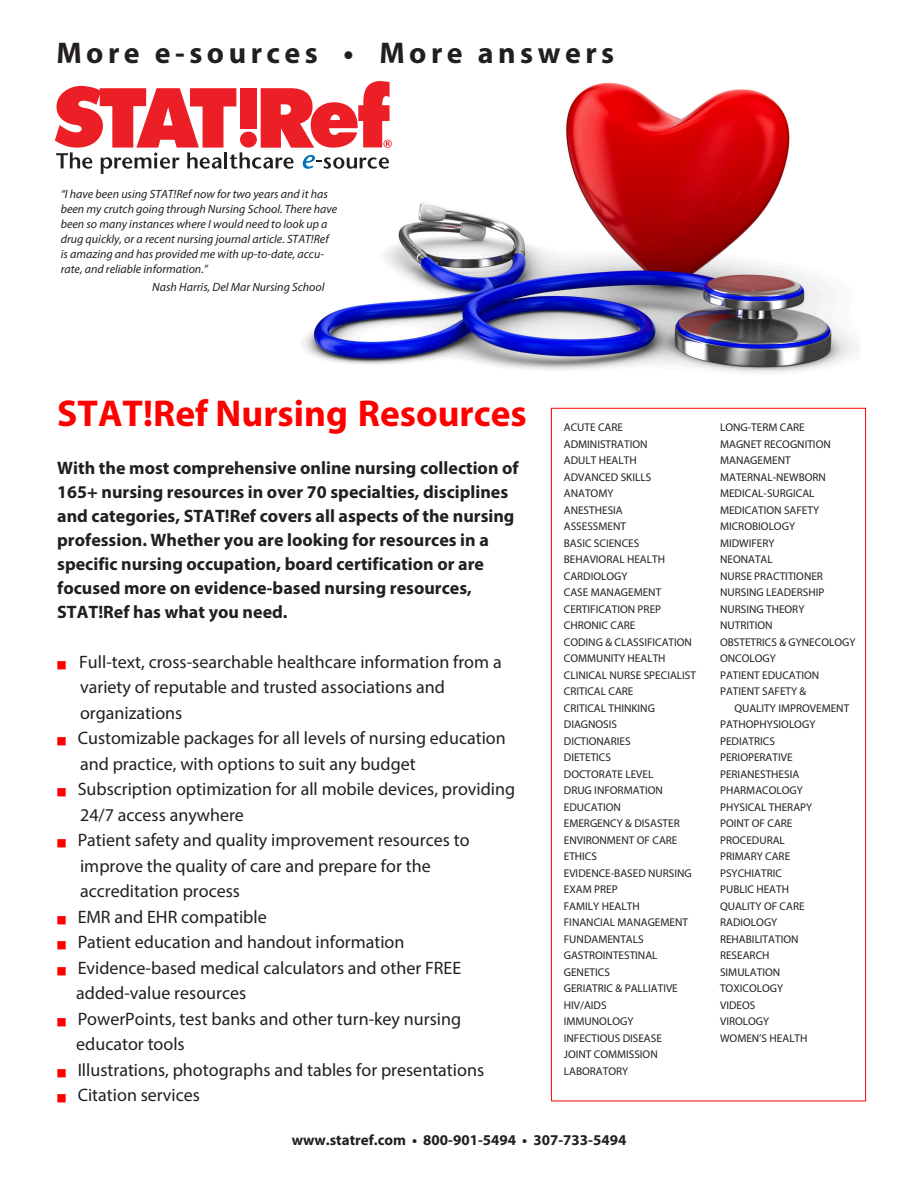
<style>
.page{position:relative;width:918px;height:1188px;background:#fff}
.page>*{position:absolute;margin:0;border:0;box-sizing:border-box;transform-origin:0 0}
.t1{font:700 37.5px "Myriad Pro";color:#f00}
.t2{font:700 30px "Myriad Pro";letter-spacing:.15em;color:#231f20}
.t3{font:18px "Myriad Pro";color:#231f20}
.t4{font:700 18px/24px "Myriad Pro";color:#231f20}
.t5{font:700 15px "Myriad Pro";color:#231f20}
.t6{font:italic 12px/15px "Myriad Pro";color:#231f20}
.t7{font:11.25px/16.5px "Myriad Pro";color:#231f20}
.s1{color:#f00}
</style>
<div class="page">
<img style="left:303px;top:82px;width:551px;height:291px">
<svg style="left:55px;top:81px;width:337px;height:93px"></svg>
<p class="t2" style="left:56px;top:33px;width:559px">More e-sources • More answers</p>
<p class="t6" style="left:61px;top:186px;width:278px">“I have been using STAT!Ref now for two years and it has been my crutch going through Nursing School. There have been so many instances where I would need to look up a drug quickly, or a recent nursing journal article. STAT!Ref is amazing and has provided me with up-to-date, accu&shy;rate, and reliable information.”</p>
<p class="t6" style="left:152px;top:279px;width:174px">Nash Harris, Del Mar Nursing School</p>
<p class="t1" style="left:57px;top:389px;width:471px">STAT!Ref Nursing Resources</p>
<p class="t4" style="left:57px;top:456px;width:463px">With the most comprehensive online nursing collection of 165+ nursing resources in over 70 specialties, disciplines and categories, STAT!Ref covers all aspects of the nursing profession. Whether you are looking for resources in a</p>
<p class="t4" style="left:57px;top:552px;width:428px">specific nursing occupation, board certification or are</p>
<p class="t4" style="left:57px;top:576px;width:416px">focused more on evidence-based nursing resources,<br>STAT!Ref has what you need.</p>
<p class="t3" style="left:57px;top:651px;width:446px"><span class="s1">■</span> Full-text, cross-searchable healthcare information from a</p>
<p class="t3" style="left:80px;top:676px;width:366px">variety of reputable and trusted associations and</p>
<p class="t3" style="left:80px;top:702px;width:104px">organizations</p>
<p class="t3" style="left:57px;top:727px;width:450px"><span class="s1">■</span> Customizable packages for all levels of nursing education</p>
<p class="t3" style="left:80px;top:753px;width:337px">and practice, with options to suit any budget</p>
<p class="t3" style="left:57px;top:778px;width:459px"><span class="s1">■</span> Subscription optimization for all mobile devices, providing</p>
<p class="t3" style="left:80px;top:804px;width:165px">24/7 access anywhere</p>
<p class="t3" style="left:57px;top:829px;width:414px"><span class="s1">■</span> Patient safety and quality improvement resources to</p>
<p class="t3" style="left:80px;top:855px;width:352px">improve the quality of care and prepare for the</p>
<p class="t3" style="left:80px;top:880px;width:161px">accreditation process</p>
<p class="t3" style="left:57px;top:906px;width:211px"><span class="s1">■</span> EMR and EHR compatible</p>
<p class="t3" style="left:57px;top:931px;width:349px"><span class="s1">■</span> Patient education and handout information</p>
<p class="t3" style="left:57px;top:957px;width:406px"><span class="s1">■</span> Evidence-based medical calculators and other FREE</p>
<p class="t3" style="left:76px;top:982px;width:171px">added-value resources</p>
<p class="t3" style="left:57px;top:1008px;width:405px"><span class="s1">■</span> PowerPoints, test banks and other turn-key nursing</p>
<p class="t3" style="left:76px;top:1033px;width:110px">educator tools</p>
<p class="t3" style="left:57px;top:1059px;width:428px"><span class="s1">■</span> Illustrations, photographs and tables for presentations</p>
<p class="t3" style="left:57px;top:1084px;width:144px"><span class="s1">■</span> Citation services</p>
<p class="t7" style="left:564px;top:419px;width:61px">ACUTE CARE</p>
<p class="t7" style="left:564px;top:435px;width:85px">ADMINISTRATION</p>
<p class="t7" style="left:564px;top:452px;width:74px">ADULT HEALTH</p>
<p class="t7" style="left:564px;top:468px;width:89px">ADVANCED SKILLS</p>
<p class="t7" style="left:564px;top:485px;width:51px">ANATOMY</p>
<p class="t7" style="left:564px;top:501px;width:60px">ANESTHESIA</p>
<p class="t7" style="left:564px;top:518px;width:64px">ASSESSMENT</p>
<p class="t7" style="left:564px;top:534px;width:77px">BASIC SCIENCES</p>
<p class="t7" style="left:564px;top:551px;width:103px">BEHAVIORAL HEALTH</p>
<p class="t7" style="left:564px;top:567px;width:65px">CARDIOLOGY</p>
<p class="t7" style="left:564px;top:584px;width:99px">CASE MANAGEMENT</p>
<p class="t7" style="left:564px;top:600px;width:99px">CERTIFICATION PREP</p>
<p class="t7" style="left:564px;top:617px;width:73px">CHRONIC CARE</p>
<p class="t7" style="left:564px;top:633px;width:130px">CODING &amp; CLASSIFICATION</p>
<p class="t7" style="left:564px;top:650px;width:103px">COMMUNITY HEALTH</p>
<p class="t7" style="left:564px;top:666px;width:134px">CLINICAL NURSE SPECIALIST</p>
<p class="t7" style="left:564px;top:683px;width:71px">CRITICAL CARE</p>
<p class="t7" style="left:564px;top:699px;width:93px">CRITICAL THINKING</p>
<p class="t7" style="left:564px;top:716px;width:55px">DIAGNOSIS</p>
<p class="t7" style="left:564px;top:732px;width:68px">DICTIONARIES</p>
<p class="t7" style="left:564px;top:749px;width:49px">DIETETICS</p>
<p class="t7" style="left:564px;top:765px;width:91px">DOCTORATE LEVEL</p>
<p class="t7" style="left:564px;top:782px;width:101px">DRUG INFORMATION</p>
<p class="t7" style="left:564px;top:798px;width:59px">EDUCATION</p>
<p class="t7" style="left:564px;top:815px;width:117px">EMERGENCY &amp; DISASTER</p>
<p class="t7" style="left:564px;top:831px;width:115px">ENVIRONMENT OF CARE</p>
<p class="t7" style="left:564px;top:848px;width:35px">ETHICS</p>
<p class="t7" style="left:564px;top:864px;width:130px">EVIDENCE-BASED NURSING</p>
<p class="t7" style="left:564px;top:881px;width:55px">EXAM PREP</p>
<p class="t7" style="left:564px;top:897px;width:77px">FAMILY HEALTH</p>
<p class="t7" style="left:564px;top:914px;width:126px">FINANCIAL MANAGEMENT</p>
<p class="t7" style="left:564px;top:930px;width:81px">FUNDAMENTALS</p>
<p class="t7" style="left:564px;top:947px;width:95px">GASTROINTESTINAL</p>
<p class="t7" style="left:564px;top:963px;width:48px">GENETICS</p>
<p class="t7" style="left:564px;top:980px;width:116px">GERIATRIC &amp; PALLIATIVE</p>
<p class="t7" style="left:564px;top:996px;width:44px">HIV/AIDS</p>
<p class="t7" style="left:564px;top:1013px;width:71px">IMMUNOLOGY</p>
<p class="t7" style="left:564px;top:1029px;width:100px">INFECTIOUS DISEASE</p>
<p class="t7" style="left:564px;top:1046px;width:95px">JOINT COMMISSION</p>
<p class="t7" style="left:564px;top:1062px;width:66px">LABORATORY</p>
<p class="t5" style="left:292px;top:1130px;width:336px">www.statref.com • 800-901-5494 • 307-733-5494</p>
<p class="t7" style="left:720px;top:419px;width:86px">LONG-TERM CARE</p>
<p class="t7" style="left:720px;top:435px;width:112px">MAGNET RECOGNITION<br>MANAGEMENT</p>
<p class="t7" style="left:720px;top:468px;width:107px">MATERNAL-NEWBORN</p>
<p class="t7" style="left:720px;top:485px;width:96px">MEDICAL-SURGICAL</p>
<p class="t7" style="left:720px;top:501px;width:101px">MEDICATION SAFETY</p>
<p class="t7" style="left:720px;top:518px;width:77px">MICROBIOLOGY</p>
<p class="t7" style="left:720px;top:534px;width:56px">MIDWIFERY</p>
<p class="t7" style="left:720px;top:551px;width:54px">NEONATAL</p>
<p class="t7" style="left:720px;top:567px;width:104px">NURSE PRACTITIONER</p>
<p class="t7" style="left:720px;top:584px;width:106px">NURSING LEADERSHIP</p>
<p class="t7" style="left:720px;top:600px;width:86px">NURSING THEORY</p>
<p class="t7" style="left:720px;top:617px;width:54px">NUTRITION</p>
<p class="t7" style="left:720px;top:633px;width:137px">OBSTETRICS &amp; GYNECOLOGY</p>
<p class="t7" style="left:720px;top:650px;width:57px">ONCOLOGY</p>
<p class="t7" style="left:720px;top:666px;width:101px">PATIENT EDUCATION</p>
<p class="t7" style="left:720px;top:683px;width:88px">PATIENT SAFETY &amp;</p>
<p class="t7" style="left:734px;top:699px;width:116px">QUALITY IMPROVEMENT</p>
<p class="t7" style="left:720px;top:716px;width:97px">PATHOPHYSIOLOGY</p>
<p class="t7" style="left:720px;top:732px;width:56px">PEDIATRICS</p>
<p class="t7" style="left:720px;top:749px;width:74px">PERIOPERATIVE</p>
<p class="t7" style="left:720px;top:765px;width:81px">PERIANESTHESIA</p>
<p class="t7" style="left:720px;top:782px;width:84px">PHARMACOLOGY</p>
<p class="t7" style="left:720px;top:798px;width:94px">PHYSICAL THERAPY</p>
<p class="t7" style="left:720px;top:815px;width:74px">POINT OF CARE</p>
<p class="t7" style="left:720px;top:831px;width:66px">PROCEDURAL</p>
<p class="t7" style="left:720px;top:848px;width:72px">PRIMARY CARE</p>
<p class="t7" style="left:720px;top:864px;width:63px">PSYCHIATRIC</p>
<p class="t7" style="left:720px;top:881px;width:70px">PUBLIC HEATH</p>
<p class="t7" style="left:720px;top:897px;width:86px">QUALITY OF CARE</p>
<p class="t7" style="left:720px;top:914px;width:59px">RADIOLOGY</p>
<p class="t7" style="left:720px;top:930px;width:80px">REHABILITATION</p>
<p class="t7" style="left:720px;top:947px;width:51px">RESEARCH</p>
<p class="t7" style="left:720px;top:963px;width:62px">SIMULATION</p>
<p class="t7" style="left:720px;top:980px;width:65px">TOXICOLOGY</p>
<p class="t7" style="left:720px;top:996px;width:37px">VIDEOS</p>
<p class="t7" style="left:720px;top:1013px;width:51px">VIROLOGY</p>
<p class="t7" style="left:720px;top:1029px;width:89px">WOMEN’S HEALTH</p>
</div>
